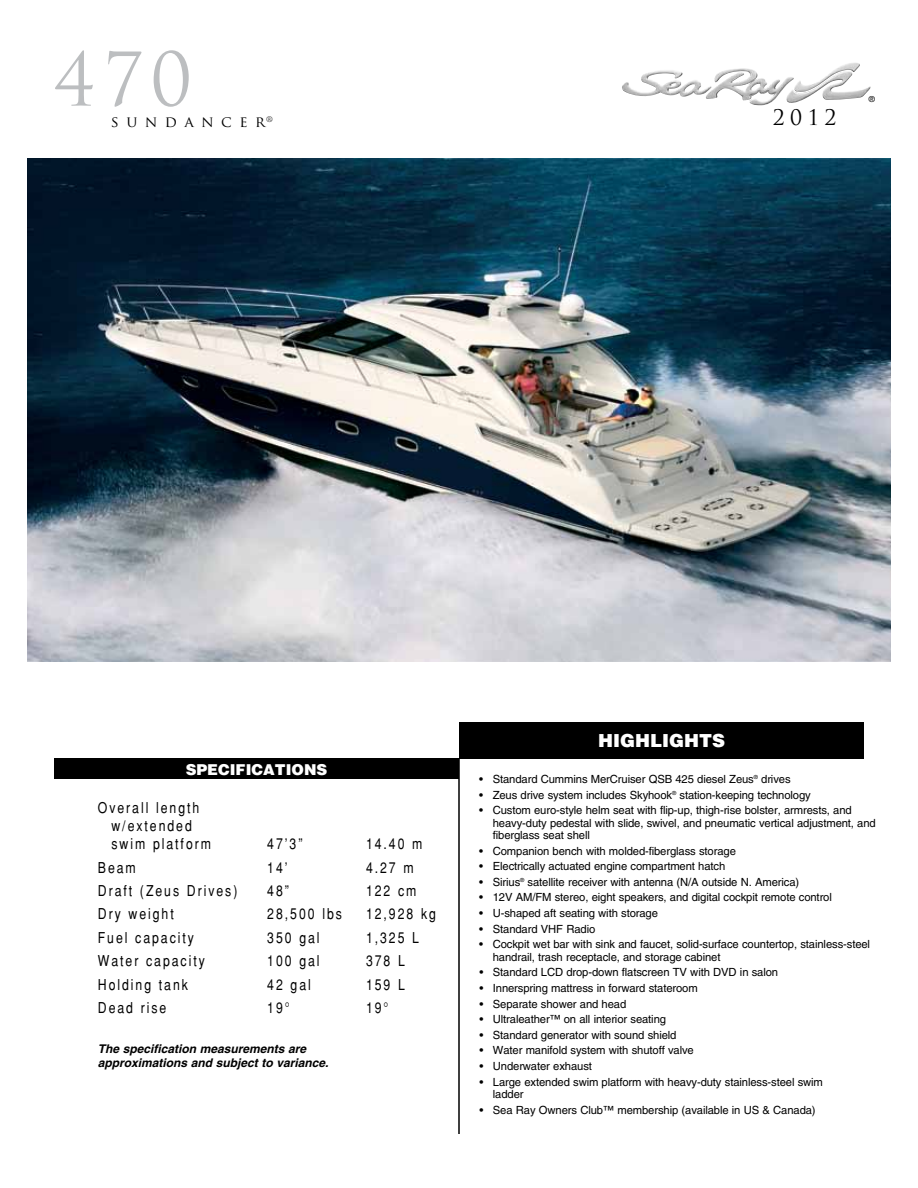
<style>
.page{position:relative;width:918px;height:1188px;background:#fff}
.page>*{position:absolute;margin:0;border:0;box-sizing:border-box;transform-origin:0 0}
.t1{font:72px "Trajan Pro";color:#bcbec0}
.t2{font:21px "Trajan Pro";color:#000}
.t3{font:900 18px "Helvetica";color:#fff}
.t4{font:condensed 15px/18px "Helvetica";letter-spacing:.13em;color:#000}
.t5{font:900 15px "Helvetica";color:#fff}
.t6{font:15px "Trajan Pro";letter-spacing:.5em;color:#000}
.t7{font:italic 700 12px/14.4px "Helvetica";color:#000}
.t8{font:11.25px/12.3px "Helvetica";letter-spacing:-.01em;color:#000}
.t9{font:8.25px "Helvetica";color:#000}
</style>
<div class="page">
<div style="left:459px;top:722px;width:405px;height:37px;background:#000"></div>
<div style="left:54px;top:758px;width:405px;height:21px;background:#000"></div>
<hr style="left:458px;top:759px;width:2px;height:375px;background:#000">
<img style="left:27px;top:158px;width:864px;height:504px">
<img style="left:705px;top:63px;width:155px;height:37px">
<h1 class="t1" style="left:54px;top:34px;width:139px">470</h1>
<h3 class="t6" style="left:111px;top:112px;width:163px">SUNDANCER<sup>®</sup></h3>
<h2 class="t2" style="left:773px;top:104px;width:65px">2012</h2>
<p class="t9" style="left:869px;top:94px;width:8px">®</p>
<h3 class="t5" style="left:186px;top:760px;width:143px">SPECIFICATIONS</h3>
<h3 class="t4" style="left:111px;top:799px;width:101px;text-indent:-14px">Overall length w/extended swim platform</h3>
<h3 class="t4" style="left:267px;top:835px;width:37px">47’3”</h3>
<h3 class="t4" style="left:366px;top:835px;width:58px">14.40 m</h3>
<h3 class="t4" style="left:98px;top:858px;width:39px">Beam</h3>
<h3 class="t4" style="left:267px;top:858px;width:22px">14’</h3>
<h3 class="t4" style="left:366px;top:858px;width:49px">4.27 m</h3>
<h3 class="t4" style="left:98px;top:882px;width:141px">Draft (Zeus Drives)</h3>
<h3 class="t4" style="left:267px;top:882px;width:23px">48”</h3>
<h3 class="t4" style="left:366px;top:882px;width:52px">122 cm</h3>
<h3 class="t4" style="left:98px;top:905px;width:77px">Dry weight</h3>
<h3 class="t4" style="left:267px;top:905px;width:76px">28,500 lbs</h3>
<h3 class="t4" style="left:366px;top:905px;width:71px">12,928 kg</h3>
<h3 class="t4" style="left:98px;top:928px;width:98px">Fuel capacity</h3>
<h3 class="t4" style="left:267px;top:928px;width:54px">350 gal</h3>
<h3 class="t4" style="left:366px;top:928px;width:55px">1,325 L</h3>
<h3 class="t4" style="left:98px;top:952px;width:109px">Water capacity</h3>
<h3 class="t4" style="left:267px;top:952px;width:54px">100 gal</h3>
<h3 class="t4" style="left:366px;top:952px;width:40px">378 L</h3>
<h3 class="t4" style="left:98px;top:975px;width:92px">Holding tank</h3>
<h3 class="t4" style="left:267px;top:975px;width:45px">42 gal</h3>
<h3 class="t4" style="left:366px;top:975px;width:40px">159 L</h3>
<h3 class="t4" style="left:98px;top:999px;width:70px">Dead rise</h3>
<h3 class="t4" style="left:267px;top:999px;width:24px">19°</h3>
<h3 class="t4" style="left:366px;top:999px;width:24px">19°</h3>
<p class="t7" style="left:98px;top:1041px;width:232px">The specification measurements are approximations and subject to variance.</p>
<h3 class="t3" style="left:598px;top:729px;width:128px">HIGHLIGHTS</h3>
<p class="t8" style="left:479px;top:773px;width:313px">• Standard Cummins MerCruiser QSB 425 diesel Zeus<sup>®</sup> drives</p>
<p class="t8" style="left:479px;top:789px;width:333px">• Zeus drive system includes Skyhook<sup>®</sup> station-keeping technology</p>
<p class="t8" style="left:493px;top:804px;width:385px;text-indent:-14px">• Custom euro-style helm seat with flip-up, thigh-rise bolster, armrests, and heavy-duty pedestal with slide, swivel, and pneumatic vertical adjustment, and fiberglass seat shell</p>
<p class="t8" style="left:479px;top:844px;width:258px">• Companion bench with molded-fiberglass storage</p>
<p class="t8" style="left:479px;top:860px;width:248px">• Electrically actuated engine compartment hatch</p>
<p class="t8" style="left:479px;top:876px;width:322px">• Sirius<sup>®</sup> satellite receiver with antenna (N/A outside N. America)</p>
<p class="t8" style="left:479px;top:891px;width:354px">• 12V AM/FM stereo, eight speakers, and digital cockpit remote control</p>
<p class="t8" style="left:479px;top:907px;width:180px">• U-shaped aft seating with storage</p>
<p class="t8" style="left:479px;top:923px;width:118px">• Standard VHF Radio</p>
<p class="t8" style="left:493px;top:938px;width:379px;text-indent:-14px">• Cockpit wet bar with sink and faucet, solid-surface countertop, stainless-steel handrail, trash receptacle, and storage cabinet</p>
<p class="t8" style="left:479px;top:966px;width:300px">• Standard LCD drop-down flatscreen TV with DVD in salon</p>
<p class="t8" style="left:479px;top:982px;width:220px">• Innerspring mattress in forward stateroom</p>
<p class="t8" style="left:479px;top:997px;width:148px">• Separate shower and head</p>
<p class="t8" style="left:479px;top:1013px;width:188px">• Ultraleather™ on all interior seating</p>
<p class="t8" style="left:479px;top:1029px;width:199px">• Standard generator with sound shield</p>
<p class="t8" style="left:479px;top:1044px;width:216px">• Water manifold system with shutoff valve</p>
<p class="t8" style="left:479px;top:1060px;width:114px">• Underwater exhaust</p>
<p class="t8" style="left:493px;top:1075px;width:332px;text-indent:-14px">• Large extended swim platform with heavy-duty stainless-steel swim ladder</p>
<p class="t8" style="left:479px;top:1103px;width:338px">• Sea Ray Owners Club™ membership (available in US &amp; Canada)</p>
</div>
